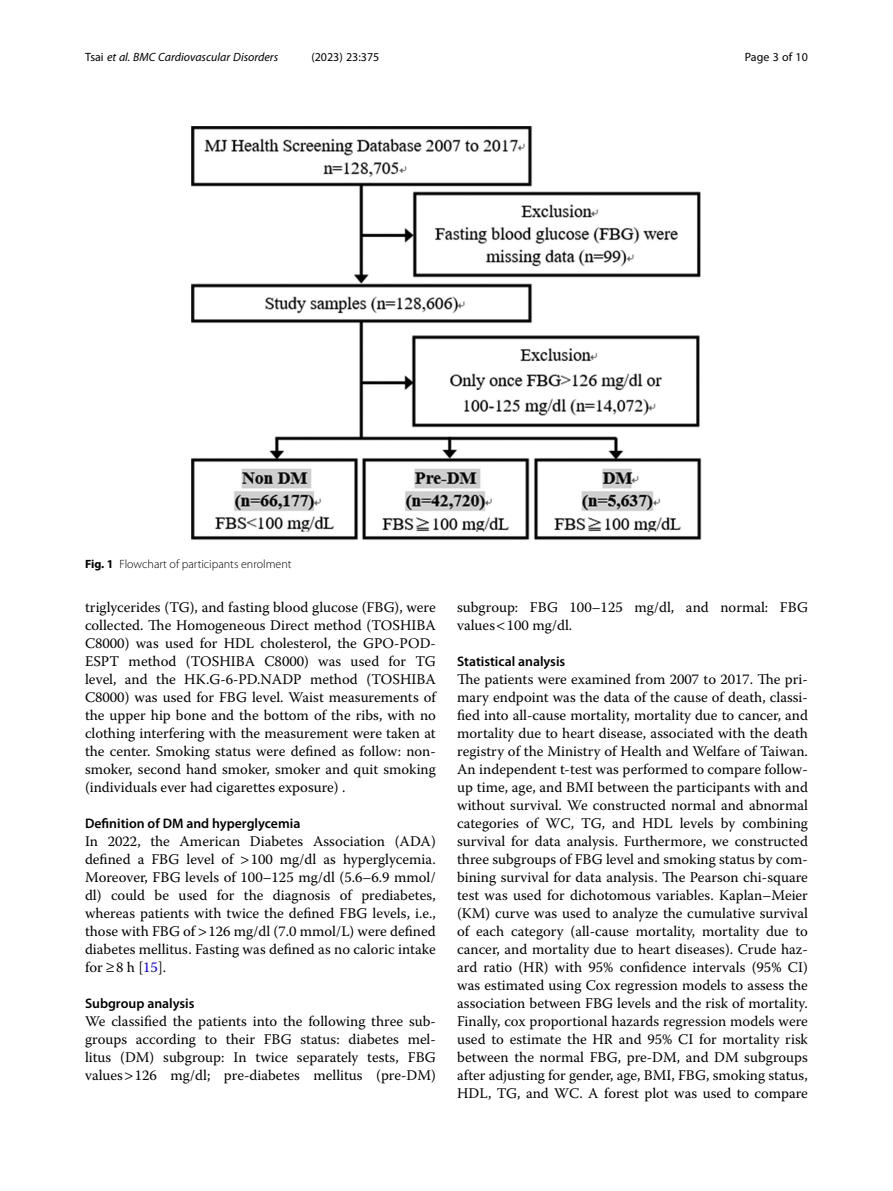
<style>
.page{position:relative;width:893px;height:1191px;background:#fff}
.page>*{position:absolute;margin:0;border:0;box-sizing:border-box;transform-origin:0 0}
.Body_Text{font:14.7px/18px "Warnock Pro";color:#000;text-align:justify}
.Body_Text_Indent{font:14.7px/18px "Warnock Pro";color:#000;text-align:justify}
.Head_2{font:600 13.8px "Myriad Pro";color:#000}
.Figure_Caption{font:300 12px "Myriad Pro";color:#000}
.t1{font:italic 12px "Myriad Pro";color:#000}
.t2{font:12px "Myriad Pro";color:#000}
.s1{font-style:normal}
.s2{font-weight:700}
.s3{color:#00f}
</style>
<div class="page">
<img style="left:191px;top:126px;width:511px;height:414px">
<p class="t1" style="left:85px;top:50px;width:195px"><span class="s1">Tsai</span> et al. BMC Cardiovascular Disorders</p>
<p class="t2" style="left:311px;top:50px;width:70px">(2023) 23:375</p>
<p class="t2" style="left:745px;top:50px;width:65px">Page 3 of 10</p>
<p class="Figure_Caption" style="left:85px;top:557px;width:208px"><span class="s2">Fig. 1</span> Flowchart of participants enrolment</p>
<p class="Body_Text_Indent" style="left:85px;top:598px;width:352px">triglycerides (TG), and fasting blood glucose (FBG), were collected. The Homogeneous Direct method (TOSHIBA C8000) was used for HDL cholesterol, the GPO-POD-ESPT method (TOSHIBA C8000) was used for TG level, and the HK.G-6-PD.NADP method (TOSHIBA C8000) was used for FBG level. Waist measurements of the upper hip bone and the bottom of the ribs, with no clothing interfering with the measurement were taken at the center. Smoking status were defined as follow: non&shy;smoker, second hand smoker, smoker and quit smoking (individuals ever had cigarettes exposure) .</p>
<p class="Head_2" style="left:85px;top:815px;width:217px">Definition of DM and hyperglycemia</p>
<p class="Body_Text" style="left:85px;top:832px;width:352px">In 2022, the American Diabetes Association (ADA) defined a FBG level of 100 mg/dl as hyperglycemia.<br>Moreover, FBG levels of 100–125 mg/dl (5.6–6.9 mmol/ dl) could be used for the diagnosis of prediabetes, whereas patients with twice the defined FBG levels, i.e., those with FBG of 126 mg/dl (7.0 mmol/L) were defined diabetes mellitus. Fasting was defined as no caloric intake for ≥8 h [<span class="s3">15</span>].</p>
<p class="Head_2" style="left:85px;top:995px;width:111px">Subgroup analysis</p>
<p class="Body_Text" style="left:85px;top:1012px;width:352px">We classified the patients into the following three sub&shy;groups according to their FBG status: diabetes mel&shy;litus (DM) subgroup: In twice separately tests, FBG values 126 mg/dl; pre-diabetes mellitus (pre-DM)</p>
<p class="Body_Text" style="left:457px;top:598px;width:352px">subgroup: FBG 100–125 mg/dl, and normal: FBG values 100 mg/dl.</p>
<p class="Head_2" style="left:457px;top:653px;width:110px">Statistical analysis</p>
<p class="Body_Text" style="left:457px;top:670px;width:352px">The patients were examined from 2007 to 2017. The pri&shy;mary endpoint was the data of the cause of death, classi&shy;fied into all-cause mortality, mortality due to cancer, and mortality due to heart disease, associated with the death registry of the Ministry of Health and Welfare of Taiwan.<br>An independent t-test was performed to compare follow&shy;up time, age, and BMI between the participants with and without survival. We constructed normal and abnormal categories of WC, TG, and HDL levels by combining survival for data analysis. Furthermore, we constructed three subgroups of FBG level and smoking status by com&shy;bining survival for data analysis. The Pearson chi-square test was used for dichotomous variables. Kaplan–Meier (KM) curve was used to analyze the cumulative survival of each category (all-cause mortality, mortality due to cancer, and mortality due to heart diseases). Crude haz&shy;ard ratio (HR) with 95% confidence intervals (95% CI) was estimated using Cox regression models to assess the association between FBG levels and the risk of mortality.<br>Finally, cox proportional hazards regression models were used to estimate the HR and 95% CI for mortality risk between the normal FBG, pre-DM, and DM subgroups after adjusting for gender, age, BMI, FBG, smoking status, HDL, TG, and WC. A forest plot was used to compare</p>
</div>
